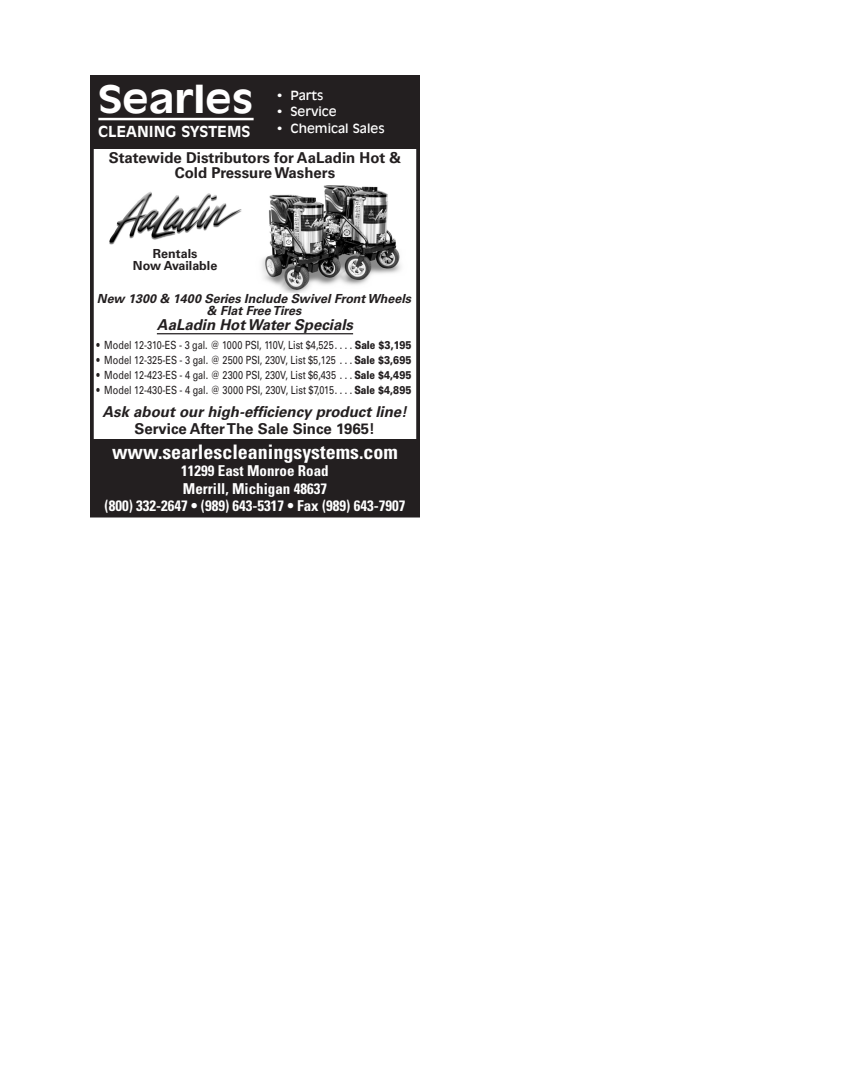
<style>
.page{position:relative;width:855px;height:1080px;background:#fff}
.page>*{position:absolute;margin:0;border:0;box-sizing:border-box;transform-origin:0 0}
.t1{font:700 37.5px "Incised 901 BT";color:#fff;scale:1.17 1}
.t2{font:700 condensed 20px "Univers";color:#fff}
.t3{font:700 condensed 15px/17.5px "Univers";color:#fff;text-align:center}
.t4{font:700 15px/15px "Univers";color:#231f20;text-align:center}
.t5{font:italic 700 15px "Univers";color:#231f20}
.t6{font:700 15px "Incised 901 BT";color:#fff;scale:1.07 1}
.t7{font:italic 700 12.5px/12.5px "Univers";color:#231f20;text-align:center}
.t8{font:12.5px "Incised 901 BT";color:#fff;scale:1.07 1}
.t9{font:700 12.5px/12.5px "Univers";color:#231f20;text-align:center}
.t10{font:11.25px "Univers";color:#231f20;scale:.81 1}
.t11{font:900 11.25px "Univers";color:#231f20;scale:.81 1}
</style>
<div class="page">
<div style="left:90px;top:75px;width:330px;height:443px;border:4px solid #231f20"></div>
<div style="left:90px;top:75px;width:330px;height:73px;background:#231f20"></div>
<hr style="left:98px;top:118px;width:156px;height:2px;background:#fff">
<div style="left:90px;top:439px;width:330px;height:77px;background:#231f20"></div>
<img style="left:109px;top:191px;width:133px;height:54px">
<img style="left:262px;top:186px;width:139px;height:106px">
<hr style="left:157px;top:333px;width:196px;height:1px;background:#231f20">
<h1 class="t1" style="left:98px;top:77px;width:134px">Searles</h1>
<h3 class="t6" style="left:98px;top:122px;width:144px">CLEANING SYSTEMS</h3>
<p class="t8" style="left:276px;top:88px;width:46px">• Parts</p>
<p class="t8" style="left:276px;top:104px;width:58px">• Service</p>
<p class="t8" style="left:276px;top:120px;width:103px">• Chemical Sales</p>
<h3 class="t4" style="left:109px;top:151px;width:294px">Statewide Distributors for AaLadin Hot &amp;<br>Cold Pressure Washers</h3>
<p class="t9" style="left:133px;top:247px;width:86px">Rentals<br>Now Available</p>
<p class="t7" style="left:97px;top:292px;width:316px">New 1300 &amp; 1400 Series Include Swivel Front Wheels &amp; Flat Free Tires</p>
<h3 class="t5" style="left:157px;top:316px;width:198px">AaLadin Hot Water Specials</h3>
<p class="t10" style="left:97px;top:338px;width:297px">• Model 12-310-ES - 3 gal. @ 1000 PSI, 110V, List $4,525.....</p>
<p class="t11" style="left:355px;top:338px;width:71px">Sale $3,195</p>
<p class="t10" style="left:97px;top:353px;width:302px">• Model 12-325-ES - 3 gal. @ 2500 PSI, 230V, List $5,125...</p>
<p class="t11" style="left:355px;top:353px;width:72px">Sale $3,695</p>
<p class="t10" style="left:97px;top:368px;width:302px">• Model 12-423-ES - 4 gal. @ 2300 PSI, 230V, List $6,435...</p>
<p class="t11" style="left:355px;top:368px;width:72px">Sale $4,495</p>
<p class="t10" style="left:97px;top:383px;width:297px">• Model 12-430-ES - 4 gal. @ 3000 PSI, 230V, List $7,015....</p>
<p class="t11" style="left:355px;top:383px;width:72px">Sale $4,895</p>
<h3 class="t5" style="left:102px;top:403px;width:306px">Ask about our high-efficiency product line!</h3>
<h3 class="t4" style="left:134px;top:422px;width:242px">Service After The Sale Since 1965!</h3>
<h2 class="t2" style="left:112px;top:440px;width:287px">www.searlescleaningsystems.com</h2>
<h3 class="t3" style="left:105px;top:462px;width:302px">11299 East Monroe Road<br>Merrill, Michigan 48637<br>(800) 332-2647 • (989) 643-5317 • Fax (989) 643-7907</h3>
</div>
